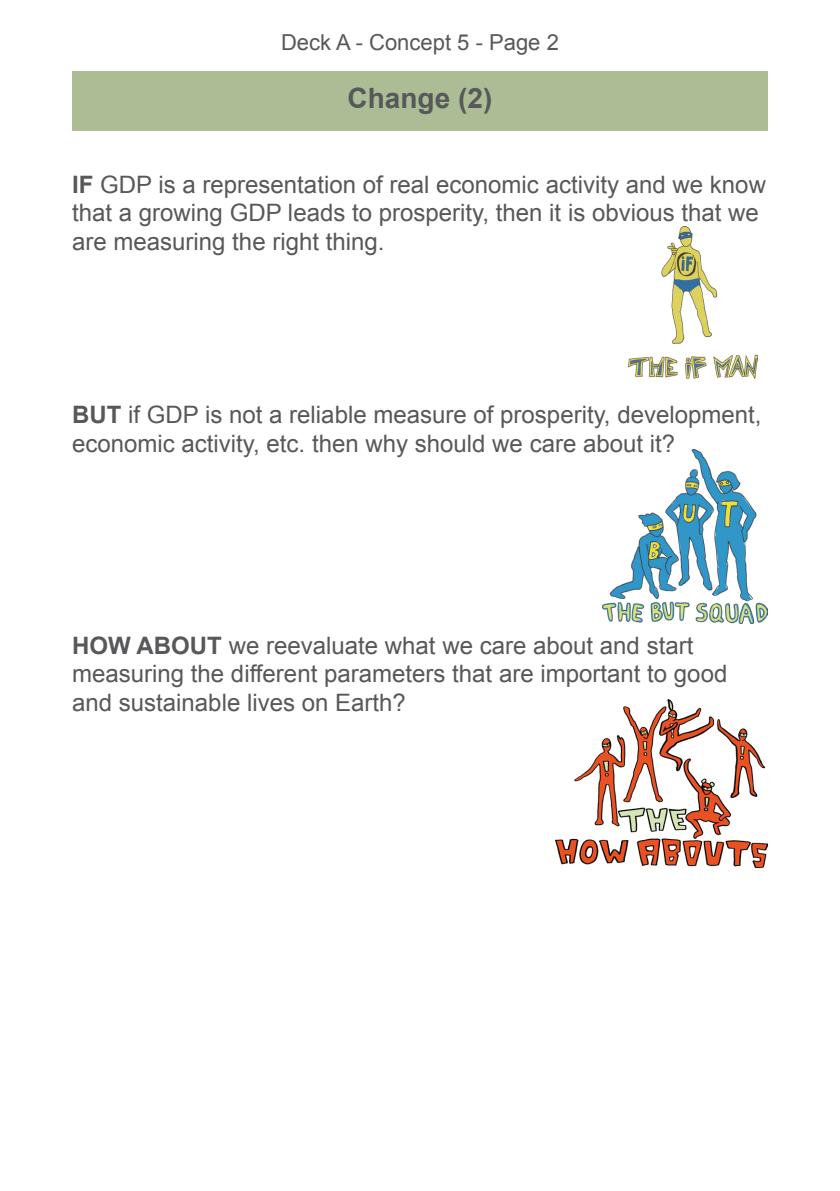
<style>
.page{position:relative;width:840px;height:1191px;background:#fff}
.page>*{position:absolute;margin:0;border:0;box-sizing:border-box;transform-origin:0 0}
.t1{font:700 28px "Arial";color:#57585a}
.t2{font:24px/28.8px "Arial";color:#57585a}
.t3{font:22px "Arial";color:#57585a}
.s1{font-weight:700}
</style>
<div class="page">
<div style="left:72px;top:71px;width:695px;height:59px;background:#acbd95"></div>
<img style="left:628px;top:227px;width:129px;height:152px">
<img style="left:602px;top:449px;width:165px;height:174px">
<img style="left:555px;top:699px;width:212px;height:168px">
<p class="t3" style="left:281px;top:30px;width:279px">Deck A - Concept 5 - Page 2</p>
<p class="t1" style="left:347px;top:83px;width:146px">Change (2)</p>
<p class="t2" style="left:72px;top:170px;width:695px"><span class="s1">IF</span> GDP is a representation of real economic activity and we know that a growing GDP leads to prosperity, then it is obvious that we are measuring the right thing.</p>
<p class="t2" style="left:72px;top:400px;width:690px"><span class="s1">BUT</span> if GDP is not a reliable measure of prosperity, development, economic activity, etc. then why should we care about it?</p>
<p class="t2" style="left:72px;top:631px;width:656px"><span class="s1">HOW ABOUT</span> we reevaluate what we care about and start measuring the different parameters that are important to good and sustainable lives on Earth?</p>
</div>
